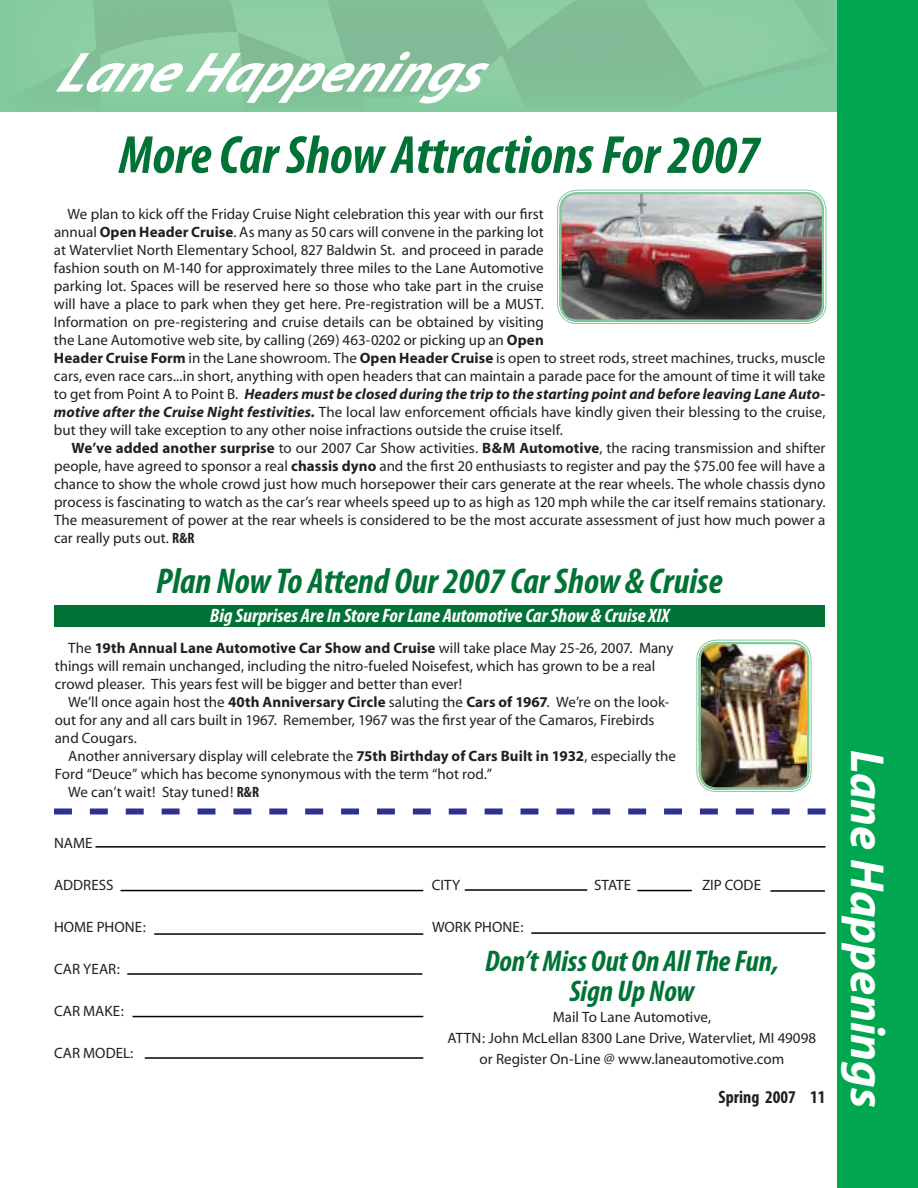
<style>
.page{position:relative;width:918px;height:1188px;background:#fff}
.page>*{position:absolute;margin:0;border:0;box-sizing:border-box;transform-origin:0 0}
.t1{font:italic 700 57px "Myriad Pro";color:#fff}
.t2{font:italic 700 condensed 54px "Myriad Pro";color:#007236}
.t3{font:italic 700 48px "Myriad";letter-spacing:-.005em;color:#fff}
.t4{font:italic 700 condensed 36px "Myriad Pro";color:#007236}
.t5{font:italic 700 condensed 30px/30px "Myriad Pro";color:#007236;text-align:center}
.t6{font:italic 700 condensed 19.5px "Myriad Pro";color:#fff;scale:1.05 1}
.t7{font:700 condensed 18px "Myriad Pro";color:#231f20}
.t8{font:15px/18px "Myriad";color:#231f20}
.s1{font-weight:700}
.s2{font-weight:700;font-style:italic}
.s3{font-family:"Myriad Pro";font-weight:700;font-stretch:condensed}
</style>
<div class="page">
<img style="left:89px;top:0;width:13px;height:19px">
<img style="left:55px;top:19px;width:49px;height:64px">
<img style="left:830px;top:56px;width:4px;height:20px">
<div style="left:3px;top:70px;width:52px;height:41px;background:#81c99c"></div>
<img style="left:227px;top:0;width:125px;height:81px">
<img style="left:478px;top:0;width:103px;height:50px">
<div style="left:837px;top:0;width:81px;height:1188px;background:#00a650"></div>
<div style="left:54px;top:605px;width:771px;height:22px;background:#007236"></div>
<svg style="left:54px;top:808px;width:772px;height:6px"></svg>
<hr style="left:95px;top:846px;width:731px;height:2px;background:#010202">
<hr style="left:770px;top:890px;width:55px;height:2px;background:#010202">
<hr style="left:637px;top:890px;width:55px;height:1px;background:#010202">
<hr style="left:465px;top:889px;width:122px;height:2px;background:#010202">
<hr style="left:121px;top:890px;width:302px;height:1px;background:#010202">
<hr style="left:531px;top:932px;width:295px;height:2px;background:#010202">
<hr style="left:154px;top:933px;width:269px;height:2px;background:#010202">
<hr style="left:127px;top:973px;width:295px;height:2px;background:#010202">
<hr style="left:133px;top:1016px;width:290px;height:1px;background:#010202">
<hr style="left:145px;top:1057px;width:278px;height:2px;background:#010202">
<img style="left:699px;top:642px;width:110px;height:148px;border-radius:18px">
<div style="left:696px;top:640px;width:115px;height:152px;border:1px solid #81ca9c;border-radius:20px"></div>
<div style="left:699px;top:642px;width:110px;height:148px;border:2px solid #81ca9c;border-radius:17px"></div>
<img style="left:559px;top:192px;width:265px;height:130px;border-radius:18px">
<div style="left:557px;top:190px;width:269px;height:134px;border:1px solid #81ca9c;border-radius:20px"></div>
<div style="left:559px;top:192px;width:265px;height:130px;border:2px solid #81ca9c;border-radius:17px"></div>
<h1 class="t1" style="left:55px;top:51px;width:449px">LaneHapp enings</h1>
<h2 class="t2" style="left:119px;top:135px;width:643px">More Car Show Attractions For 2007</h2>
<p class="t8" style="left:54px;top:206px;width:773px;text-indent:14px">We plan to kick off the Friday Cruise Night celebration this year with our first<br>annual <span class="s1">Open Header Cruise</span>. As many as 50 cars will convene in the parking lot<br>at Watervliet North Elementary School, 827 Baldwin St. and proceed in parade<br>fashion south on M-140 for approximately three miles to the Lane Automotive<br>parking lot. Spaces will be reserved here so those who take part in the cruise<br>will have a place to park when they get here. Pre-registration will be a MUST.<br>Information on pre-registering and cruise details can be obtained by visiting<br>the Lane Automotive web site, by calling (269) 463-0202 or picking up an <span class="s1">Open<br>Header Cruise Form</span> in the Lane showroom. The <span class="s1">Open Header Cruise</span> is open to street rods, street machines, trucks, muscle cars, even race cars...in short, anything with open headers that can maintain a parade pace for the amount of time it will take to get from Point A to Point B. <span class="s2">Headers must be closed during the trip to the starting point and before leaving Lane Auto&shy;motive after the Cruise Night festivities.</span> The local law enforcement officials have kindly given their blessing to the cruise, but they will take exception to any other noise infractions outside the cruise itself.</p>
<p class="t8" style="left:54px;top:440px;width:773px;text-align:justify;text-indent:17px"><span class="s1">We’ve added another surprise</span> to our 2007 Car Show activities. <span class="s1">B&amp;M Automotive</span>, the racing transmission and shifter people, have agreed to sponsor a real <span class="s1">chassis dyno</span> and the first 20 enthusiasts to register and pay the $75.00 fee will have a chance to show the whole crowd just how much horsepower their cars generate at the rear wheels. The whole chassis dyno process is fascinating to watch as the car’s rear wheels speed up to as high as 120 mph while the car itself remains stationary.<br>The measurement of power at the rear wheels is considered to be the most accurate assessment of just how much power a car really puts out. <span class="s3">R&amp;R</span></p>
<h3 class="t4" style="left:156px;top:568px;width:568px">Plan Now To Attend Our 2007 Car Show &amp; Cruise</h3>
<h3 class="t6" style="left:210px;top:609px;width:439px">Big Surprises Are In Store For Lane Automotive Car Show &amp; Cruise XIX</h3>
<p class="t8" style="left:55px;top:640px;width:620px;text-indent:13px">The <span class="s1">19th Annual Lane Automotive Car Show and Cruise</span> will take place May 25-26, 2007. Many things will remain unchanged, including the nitro-fueled Noisefest, which has grown to be a real crowd pleaser. This years fest will be bigger and better than ever!</p>
<p class="t8" style="left:55px;top:694px;width:616px;text-indent:14px">We’ll once again host the <span class="s1">40th Anniversary Circle</span> saluting the <span class="s1">Cars of 1967</span>. We’re on the look&shy;out for any and all cars built in 1967. Remember, 1967 was the first year of the Camaros, Firebirds and Cougars.</p>
<p class="t8" style="left:68px;top:748px;width:609px">Another anniversary display will celebrate the <span class="s1">75th Birthday of Cars Built in 1932</span>, especially the</p>
<p class="t8" style="left:55px;top:766px;width:439px">Ford “Deuce” which has become synonymous with the term “hot rod.”</p>
<p class="t8" style="left:68px;top:784px;width:192px">We can’t wait! Stay tuned! <span class="s3">R&amp;R</span></p>
<p class="t8" style="left:54px;top:836px;width:40px">NAME</p>
<p class="t8" style="left:54px;top:878px;width:61px">ADDRESS</p>
<p class="t8" style="left:432px;top:878px;width:30px">CITY</p>
<p class="t8" style="left:594px;top:878px;width:39px">STATE</p>
<p class="t8" style="left:702px;top:878px;width:61px">ZIP CODE</p>
<p class="t8" style="left:54px;top:920px;width:93px">HOME PHONE:</p>
<p class="t8" style="left:432px;top:920px;width:93px">WORK PHONE:</p>
<p class="t8" style="left:54px;top:962px;width:68px">CAR YEAR:</p>
<p class="t8" style="left:54px;top:1004px;width:71px">CAR MAKE:</p>
<p class="t8" style="left:54px;top:1046px;width:81px">CAR MODEL:</p>
<h3 class="t5" style="left:485px;top:949px;width:295px">Don’t Miss Out On All The Fun,<br>Sign Up Now</h3>
<p class="t8" style="left:448px;top:1008px;width:370px;line-height:21px;text-align:center">Mail To Lane Automotive,<br>ATTN: John McLellan 8300 Lane Drive, Watervliet, MI 49098 or Register On-Line @ www.laneautomotive.com</p>
<p class="t7" style="left:719px;top:1091px;width:109px">Spring 2007 11</p>
<h3 class="t3" style="left:885px;top:750px;width:359px;rotate:90deg">Lane Happenings</h3>
</div>
